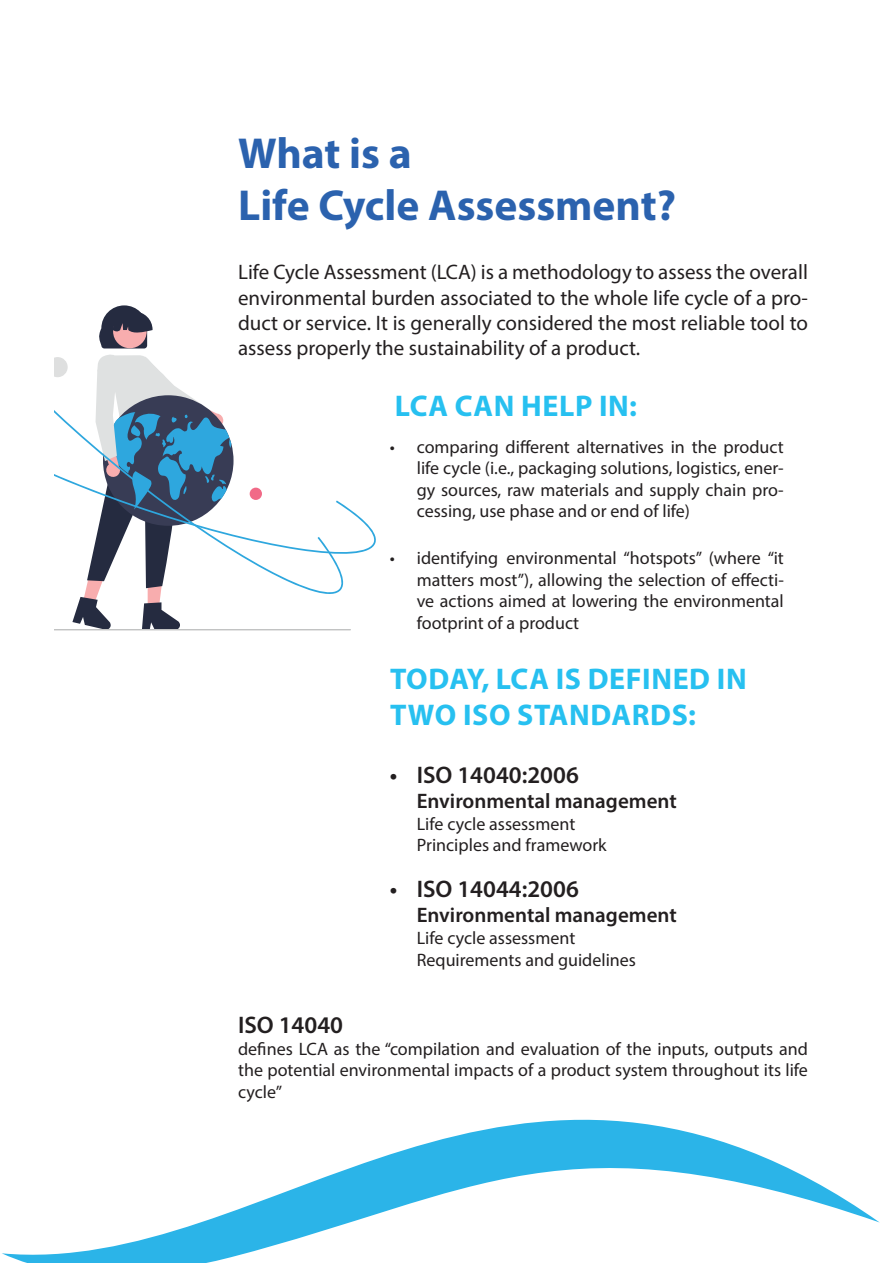
<style>
.page{position:relative;width:893px;height:1263px;background:#fff}
.page>*{position:absolute;margin:0;border:0;box-sizing:border-box;transform-origin:0 0}
.t1{font:700 43.5px/52.2px "Myriad Pro";color:#2b62ae}
.t2{font:700 30px/36px "Myriad Pro";letter-spacing:.02em;color:#27c0f0}
.t3{font:600 24px "Myriad Pro";color:#231f20}
.t4{font:21px/25.2px "Myriad Pro";color:#231f20;text-align:justify}
.t5{font:600 21px "Myriad Pro";color:#231f20}
.t6{font:18px/21.6px "Myriad Pro";color:#231f20;text-align:justify}
</style>
<div class="page">
<svg style="left:54px;top:305px;width:297px;height:325px"></svg>
<div style="left:250px;top:488px;width:12px;height:12px;background:#f16a87;border-radius:50%"></div>
<svg style="left:2px;top:1119px;width:878px;height:144px"></svg>
<h1 class="t1" style="left:238px;top:125px;width:439px">What is a<br>Life Cycle Assessment?</h1>
<p class="t4" style="left:238px;top:259px;width:571px">Life Cycle Assessment (LCA) is a methodology to assess the overall environmental burden associated to the whole life cycle of a pro&shy;duct or service. It is generally considered the most reliable tool to assess properly the sustainability of a product.</p>
<h2 class="t2" style="left:395px;top:387px;width:244px">LCA CAN HELP IN:</h2>
<p class="t6" style="left:417px;top:435px;width:369px;text-indent:-27px">• comparing different alternatives in the product life cycle (i.e., packaging solutions, logistics, ener&shy;gy sources, raw materials and supply chain pro&shy;cessing, use phase and or end of life)</p>
<p class="t6" style="left:417px;top:547px;width:369px;text-indent:-27px">• identifying environmental “hotspots” (where “it matters most”), allowing the selection of effecti&shy;ve actions aimed at lowering the environmental footprint of a product</p>
<h2 class="t2" style="left:390px;top:660px;width:358px">TODAY, LCA IS DEFINED IN<br>TWO ISO STANDARDS:</h2>
<h3 class="t3" style="left:390px;top:759px;width:191px">• ISO 14040:2006</h3>
<p class="t5" style="left:417px;top:787px;width:261px">Environmental management</p>
<p class="t6" style="left:417px;top:812px;width:191px">Life cycle assessment<br>Principles and framework</p>
<h3 class="t3" style="left:390px;top:874px;width:191px">• ISO 14044:2006</h3>
<p class="t5" style="left:417px;top:902px;width:261px">Environmental management</p>
<p class="t6" style="left:417px;top:927px;width:221px">Life cycle assessment<br>Requirements and guidelines</p>
<h3 class="t3" style="left:238px;top:1010px;width:106px">ISO 14040</h3>
<p class="t6" style="left:238px;top:1038px;width:571px">defines LCA as the “compilation and evaluation of the inputs, outputs and the potential environmental impacts of a product system throughout its life cycle”</p>
</div>
